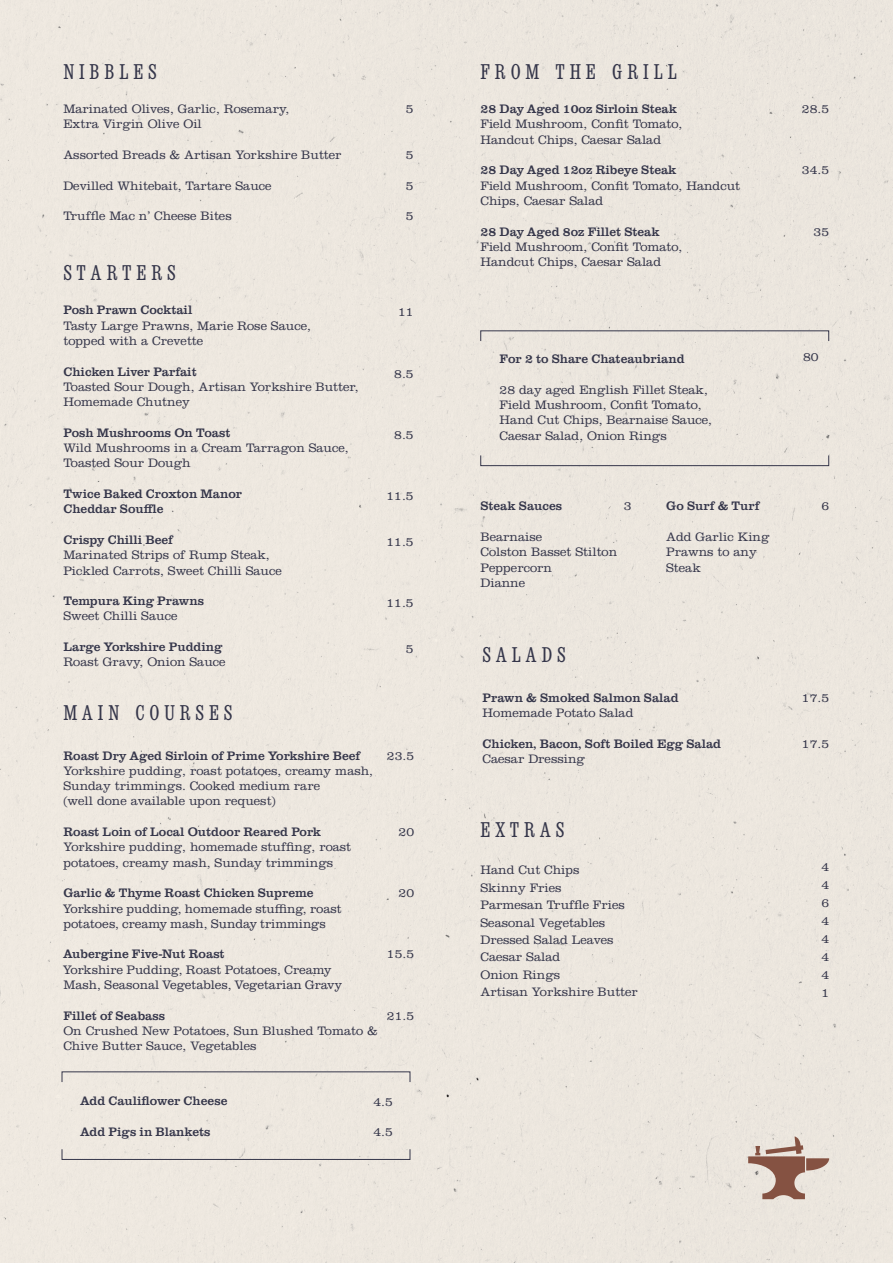
<style>
.page{position:relative;width:893px;height:1263px;background:#ece7de}
.page>*{position:absolute;margin:0;border:0;box-sizing:border-box;transform-origin:0 0}
.t1{font:300 21px "Clarendon Condensed BQ";letter-spacing:.25em;color:#35364a}
.t2{font:300 12.75px/15.3px "Clarendon";color:#35364a}
.t3{font:12.75px/15.3px "Clarendon URW";color:#35364a}
.t4{font:300 12.75px/15.3px "Clarendon URW";color:#35364a}
.s1{font-family:"Clarendon";font-weight:300}
</style>
<div class="page">
<svg style="left:748px;top:1136px;width:81px;height:63px"></svg>
<div style="left:480px;top:455px;width:349px;height:11px;border:1px solid #35364a"></div>
<div style="left:62px;top:1149px;width:348px;height:11px;border:1px solid #35364a"></div>
<p class="t1" style="left:63px;top:60px;width:95px">NIBBLES</p>
<p class="t2" style="left:63px;top:101px;width:227px">Marinated Olives, Garlic, Rosemary,<br>Extra Virgin Olive Oil</p>
<p class="t2" style="left:63px;top:147px;width:280px">Assorted Breads &amp; Artisan Yorkshire Butter</p>
<p class="t2" style="left:63px;top:178px;width:210px">Devilled Whitebait, Tartare Sauce</p>
<p class="t2" style="left:63px;top:208px;width:170px">Truffle Mac n’ Cheese Bites</p>
<p class="t2" style="left:406px;top:101px;width:9px">5</p>
<p class="t2" style="left:406px;top:147px;width:9px">5</p>
<p class="t2" style="left:406px;top:178px;width:9px">5</p>
<p class="t2" style="left:406px;top:208px;width:9px">5</p>
<p class="t1" style="left:63px;top:261px;width:114px">STARTERS</p>
<p class="t3" style="left:63px;top:302px;width:130px">Posh Prawn Cocktail</p>
<p class="t2" style="left:63px;top:318px;width:249px">Tasty Large Prawns, Marie Rose Sauce,</p>
<p class="t2" style="left:63px;top:333px;width:141px">topped with a Crevette</p>
<p class="t3" style="left:63px;top:363px;width:135px">Chicken Liver Parfait</p>
<p class="t2" style="left:63px;top:379px;width:297px">Toasted Sour Dough, Artisan Yorkshire Butter,<br>Homemade Chutney</p>
<p class="t3" style="left:63px;top:424px;width:169px">Posh Mushrooms On Toast</p>
<p class="t2" style="left:63px;top:440px;width:287px">Wild Mushrooms in a Cream Tarragon Sauce,<br>Toasted Sour Dough</p>
<p class="t3" style="left:63px;top:485px;width:180px">Twice Baked Croxton Manor<br>Cheddar Souffle</p>
<p class="t3" style="left:63px;top:531px;width:111px">Crispy Chilli Beef</p>
<p class="t2" style="left:63px;top:547px;width:220px">Marinated Strips of Rump Steak,<br>Pickled Carrots, Sweet Chilli Sauce</p>
<p class="t3" style="left:63px;top:592px;width:142px">Tempura King Prawns</p>
<p class="t2" style="left:63px;top:608px;width:116px">Sweet Chilli Sauce</p>
<p class="t3" style="left:63px;top:638px;width:161px">Large Yorkshire Pudding</p>
<p class="t2" style="left:63px;top:654px;width:164px">Roast Gravy, Onion Sauce</p>
<p class="t2" style="left:398px;top:304px;width:17px">11</p>
<p class="t2" style="left:394px;top:365px;width:21px">8.5</p>
<p class="t2" style="left:394px;top:427px;width:21px">8.5</p>
<p class="t2" style="left:386px;top:488px;width:29px">11.5</p>
<p class="t2" style="left:386px;top:534px;width:29px">11.5</p>
<p class="t2" style="left:386px;top:595px;width:29px">11.5</p>
<p class="t2" style="left:406px;top:641px;width:9px">5</p>
<p class="t1" style="left:63px;top:701px;width:170px">MAIN COURSES</p>
<p class="t3" style="left:63px;top:747px;width:298px">Roast Dry Aged Sirloin of Prime Yorkshire Beef</p>
<p class="t2" style="left:63px;top:763px;width:311px">Yorkshire pudding, roast potatoes, creamy mash,<br>Sunday trimmings. Cooked medium rare<br>(well done available upon request)</p>
<p class="t3" style="left:63px;top:823px;width:259px">Roast Loin of Local Outdoor Reared Pork</p>
<p class="t2" style="left:63px;top:839px;width:289px">Yorkshire pudding, homemade stuffing, roast potatoes, creamy mash, Sunday trimmings</p>
<p class="t3" style="left:63px;top:884px;width:252px">Garlic &amp; Thyme Roast Chicken Supreme</p>
<p class="t4" style="left:63px;top:900px;width:280px">Yorkshire pudding, homemade stuffing, roast potatoes, creamy mash, Sunday trimmings</p>
<p class="t3" style="left:63px;top:946px;width:163px">Aubergine Five-Nut Roast</p>
<p class="t4" style="left:63px;top:961px;width:270px">Yorkshire Pudding, Roast Potatoes, Creamy</p>
<p class="t4" style="left:63px;top:976px;width:280px">Mash, Seasonal Vegetables, Vegetarian Gravy</p>
<p class="t3" style="left:63px;top:1007px;width:103px">Fillet of Seabass</p>
<p class="t2" style="left:63px;top:1023px;width:316px">On Crushed New Potatoes, Sun Blushed Tomato &amp;<br>Chive Butter Sauce, Vegetables</p>
<p class="t2" style="left:387px;top:747px;width:29px">23.5</p>
<p class="t2" style="left:399px;top:824px;width:17px">20</p>
<p class="t2" style="left:399px;top:885px;width:17px">20</p>
<p class="t2" style="left:387px;top:946px;width:29px">15.5</p>
<p class="t2" style="left:387px;top:1007px;width:29px">21.5</p>
<p class="t3" style="left:80px;top:1093px;width:149px">Add Cauliflower Cheese</p>
<p class="t3" style="left:80px;top:1123px;width:132px">Add Pigs in Blankets</p>
<p class="t2" style="left:373px;top:1093px;width:21px">4.5</p>
<p class="t2" style="left:373px;top:1124px;width:21px">4.5</p>
<p class="t1" style="left:480px;top:60px;width:198px">FROM THE GRILL</p>
<p class="t3" style="left:480px;top:100px;width:198px">28 Day Aged 10oz Sirloin Steak</p>
<p class="t2" style="left:480px;top:116px;width:203px">Field Mushroom, Confit Tomato,</p>
<p class="t2" style="left:480px;top:132px;width:182px">Handcut Chips, Caesar Salad</p>
<p class="t3" style="left:480px;top:162px;width:197px">28 Day Aged 12oz Ribeye Steak</p>
<p class="t2" style="left:480px;top:178px;width:261px">Field Mushroom, Confit Tomato, Handcut<br>Chips, Caesar Salad</p>
<p class="t3" style="left:480px;top:223px;width:181px">28 Day Aged 8oz Fillet Steak</p>
<p class="t2" style="left:480px;top:239px;width:203px">Field Mushroom, Confit Tomato,</p>
<p class="t2" style="left:480px;top:254px;width:182px">Handcut Chips, Caesar Salad</p>
<p class="t3" style="left:500px;top:350px;width:186px">For 2 to Share Chateaubriand</p>
<p class="t2" style="left:500px;top:381px;width:214px">28 day aged English Fillet Steak,<br>Field Mushroom, Confit Tomato,<br>Hand Cut Chips, Bearnaise Sauce,</p>
<p class="t2" style="left:500px;top:427px;width:169px">Caesar Salad, Onion Rings</p>
<p class="t2" style="left:802px;top:101px;width:29px">28.5</p>
<p class="t2" style="left:802px;top:162px;width:29px">34.5</p>
<p class="t2" style="left:814px;top:223px;width:17px">35</p>
<p class="t2" style="left:803px;top:349px;width:17px">80</p>
<p class="t3" style="left:480px;top:498px;width:83px">Steak Sauces</p>
<p class="t2" style="left:480px;top:529px;width:63px">Bearnaise</p>
<p class="t2" style="left:480px;top:544px;width:138px">Colston Basset Stilton</p>
<p class="t2" style="left:480px;top:559px;width:73px">Peppercorn</p>
<p class="t2" style="left:480px;top:575px;width:46px">Dianne</p>
<p class="t3" style="left:666px;top:498px;width:95px">Go Surf &amp; Turf</p>
<p class="t2" style="left:666px;top:529px;width:105px">Add Garlic King<br>Prawns to any<br>Steak</p>
<p class="t2" style="left:624px;top:498px;width:9px">3</p>
<p class="t2" style="left:821px;top:498px;width:9px">6</p>
<p class="t1" style="left:483px;top:644px;width:84px">SALADS</p>
<p class="t3" style="left:483px;top:689px;width:198px">Prawn &amp; Smoked Salmon Salad</p>
<p class="t2" style="left:483px;top:705px;width:152px">Homemade Potato Salad</p>
<p class="t3" style="left:483px;top:735px;width:240px">Chicken, Bacon, Soft Boiled Egg Salad<br><span class="s1">Caesar Dressing</span></p>
<p class="t1" style="left:480px;top:818px;width:85px">EXTRAS</p>
<p class="t2" style="left:480px;top:862px;width:101px">Hand Cut Chips</p>
<p class="t2" style="left:480px;top:880px;width:83px">Skinny Fries</p>
<p class="t2" style="left:480px;top:897px;width:146px">Parmesan Truffle Fries</p>
<p class="t2" style="left:480px;top:914px;width:126px">Seasonal Vegetables</p>
<p class="t2" style="left:480px;top:932px;width:135px">Dressed Salad Leaves</p>
<p class="t2" style="left:480px;top:949px;width:81px">Caesar Salad</p>
<p class="t2" style="left:480px;top:967px;width:81px">Onion Rings</p>
<p class="t2" style="left:480px;top:984px;width:159px">Artisan Yorkshire Butter</p>
<p class="t2" style="left:802px;top:690px;width:29px">17.5</p>
<p class="t2" style="left:802px;top:736px;width:29px">17.5</p>
<p class="t2" style="left:821px;top:859px;width:9px">4</p>
<p class="t2" style="left:821px;top:877px;width:9px">4</p>
<p class="t2" style="left:821px;top:895px;width:9px">6</p>
<p class="t2" style="left:821px;top:913px;width:9px">4</p>
<p class="t2" style="left:821px;top:931px;width:9px">4</p>
<p class="t2" style="left:821px;top:949px;width:9px">4</p>
<p class="t2" style="left:821px;top:967px;width:9px">4</p>
<p class="t2" style="left:821px;top:985px;width:9px">1</p>
</div>
